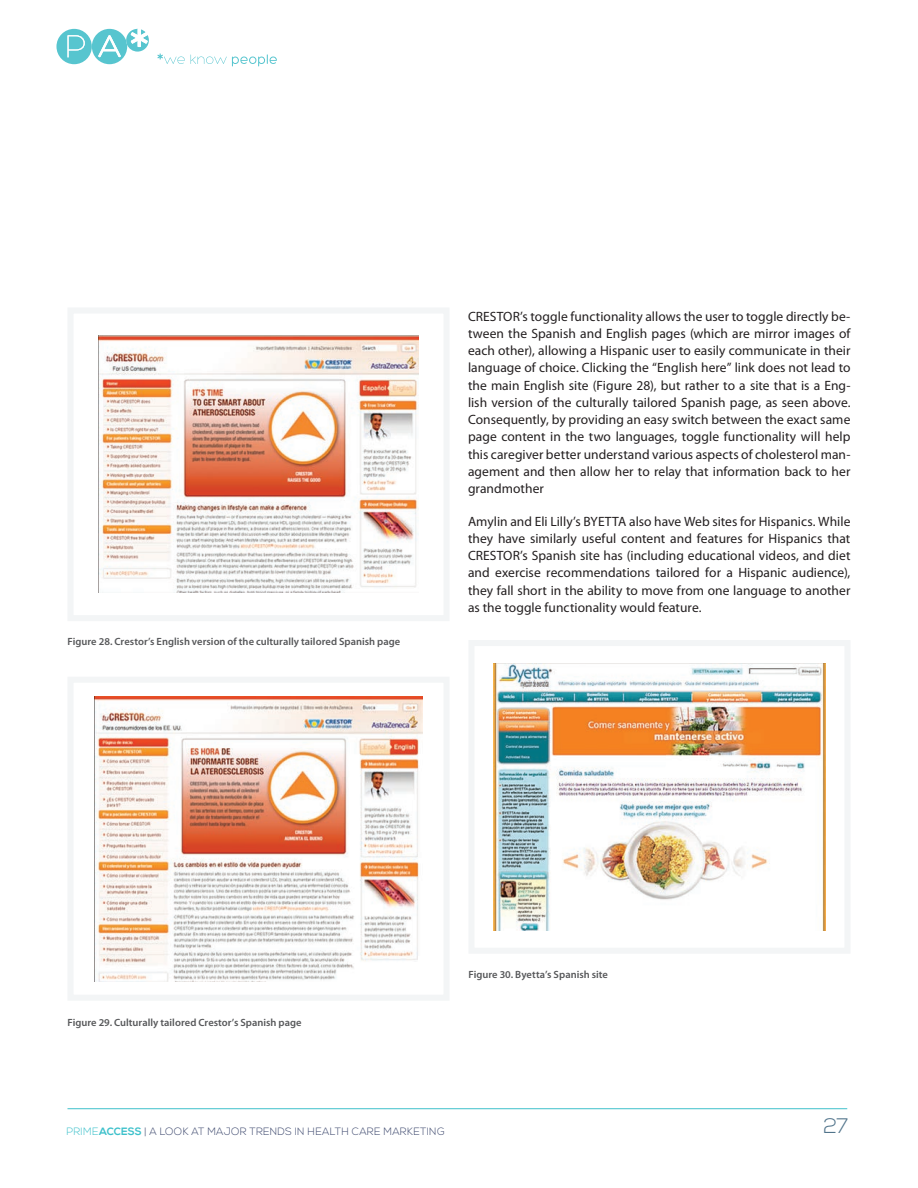
<style>
.page{position:relative;width:918px;height:1188px;background:#fff}
.page>*{position:absolute;margin:0;border:0;box-sizing:border-box;transform-origin:0 0}
.t1{font:300 21px "Nexa";color:#51748b}
.t2{font:13.5px/17.2px "Myriad Pro";letter-spacing:.005em;color:#231f20;text-align:justify}
.t3{font:300 10.65px "Nexa";letter-spacing:.03em;color:#404b70}
.t4{font:600 10.5px "Myriad Pro";letter-spacing:.005em;color:#57585a}
.s1{color:#3ec1cb}
.s2{font-weight:700;color:#3ec1cb}
</style>
<div class="page">
<svg style="left:191px;top:54px;width:86px;height:12px"></svg>
<svg style="left:157px;top:54px;width:28px;height:10px"></svg>
<svg style="left:56px;top:29px;width:93px;height:35px"></svg>
<hr style="left:68px;top:1108px;width:779px;height:1px;background:#3ec1cb">
<img style="left:98px;top:336px;width:321px;height:257px">
<div style="left:68px;top:308px;width:382px;height:313px;border:6px solid #f3f5f6"></div>
<img style="left:95px;top:697px;width:327px;height:284px">
<div style="left:68px;top:677px;width:382px;height:324px;border:6px solid #f3f5f6"></div>
<img style="left:493px;top:663px;width:333px;height:268px">
<div style="left:468px;top:640px;width:382px;height:314px;border:6px solid #f3f5f6"></div>
<p class="t4" style="left:68px;top:635px;width:334px">Figure 28. Crestor’s English version of the culturally tailored Spanish page</p>
<p class="t2" style="left:468px;top:308px;width:384px">CRESTOR’s toggle functionality allows the user to toggle directly be&shy;tween the Spanish and English pages (which are mirror images of each other), allowing a Hispanic user to easily communicate in their language of choice. Clicking the “English here” link does not lead to the main English site (Figure 28), but rather to a site that is a Eng&shy;lish version of the culturally tailored Spanish page, as seen above.<br>Consequently, by providing an easy switch between the exact same page content in the two languages, toggle functionality will help this caregiver better understand various aspects of cholesterol man&shy;agement and then allow her to relay that information back to her grandmother</p>
<p class="t2" style="left:468px;top:513px;width:384px">Amylin and Eli Lilly’s BYETTA also have Web sites for Hispanics. While they have similarly useful content and features for Hispanics that CRESTOR’s Spanish site has (including educational videos, and diet and exercise recommendations tailored for a Hispanic audience), they fall short in the ability to move from one language to another as the toggle functionality would feature.</p>
<p class="t4" style="left:68px;top:1016px;width:236px">Figure 29. Culturally tailored Crestor’s Spanish page</p>
<p class="t4" style="left:468px;top:967px;width:141px">Figure 30. Byetta’s Spanish site</p>
<p class="t3" style="left:66px;top:1125px;width:380px"><span class="s1">PRIME</span><span class="s2">ACCESS</span> | A LOOK AT MAJOR TRENDS IN HEALTH CARE MARKETING</p>
<h1 class="t1" style="left:823px;top:1114px;width:27px">27</h1>
</div>
